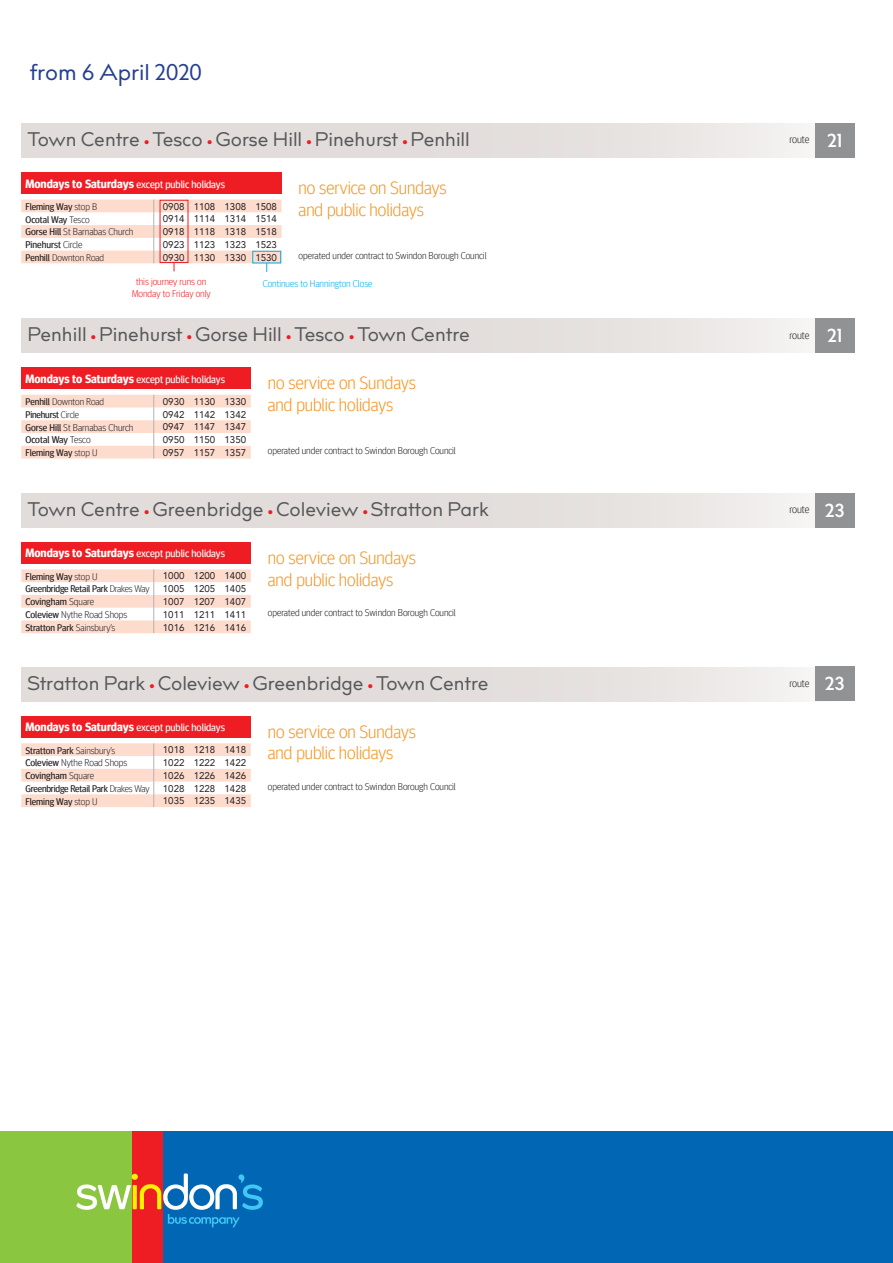
<style>
.page{position:relative;width:893px;height:1263px;background:#fff}
.page>*{position:absolute;margin:0;border:0;box-sizing:border-box;transform-origin:0 0}
.t1{font:22.5px "billcorpm 3";color:#253f8e}
.t2{font:19.5px "billcorpm 3";color:#57585a}
.t3{font:600 18.6px "billcorpm 3";color:#fff}
.t4{font:300 18px/21.6px "Meta Headline";color:#f7931d}
.t5{font:10.5px "Meta Headline";color:#fff}
.t6{font:300 10.5px "Meta Headline";letter-spacing:-.005em;color:#231f20}
.t7{font:300 9.75px "Meta Headline";color:#231f20}
.t8{font:9.75px "Avenir LT";color:#231f20}
.t9{font:9.75px "Meta Headline";color:#231f20}
.t10{font:300 9.75px "Meta Headline";color:#ee1d23}
.t11{font:300 9.75px "Meta Headline";color:#00aeef}
.t12{font:9.6px "Meta Headline";letter-spacing:-.01em;color:#231f20}
.t13{font:300 9.6px "Meta Headline";color:#231f20}
.s1{font-size:13.5px;color:#ee1d23}
.s2{font-weight:700;font-size:12px}
.s3{font-weight:300}
.s4{font-weight:400}
.s5{font-family:"billcorpm 3";font-weight:600;font-size:18.6px;color:#fff}
</style>
<div class="page">
<div style="left:21px;top:319px;width:834px;height:34px;background:#e2ddda"></div>
<div style="left:815px;top:319px;width:40px;height:34px;background:#919293"></div>
<div style="left:21px;top:367px;width:230px;height:22px;background:#ee1d23"></div>
<svg style="left:21px;top:395px;width:230px;height:63px"></svg>
<div style="left:21px;top:123px;width:834px;height:34px;background:#e2ddda"></div>
<div style="left:815px;top:123px;width:40px;height:34px;background:#919293"></div>
<div style="left:21px;top:172px;width:261px;height:21px;background:#ee1d23"></div>
<svg style="left:21px;top:200px;width:261px;height:72px"></svg>
<div style="left:21px;top:493px;width:834px;height:34px;background:#e2ddda"></div>
<div style="left:21px;top:542px;width:230px;height:21px;background:#ee1d23"></div>
<svg style="left:21px;top:569px;width:230px;height:64px"></svg>
<div style="left:815px;top:493px;width:40px;height:34px;background:#919293"></div>
<div style="left:21px;top:667px;width:834px;height:34px;background:#e2ddda"></div>
<div style="left:21px;top:716px;width:230px;height:21px;background:#ee1d23"></div>
<svg style="left:21px;top:743px;width:230px;height:64px"></svg>
<div style="left:1px;top:1131px;width:892px;height:132px;background:#0166b3"></div>
<div style="left:131px;top:1131px;width:31px;height:132px;background:#ee1d23"></div>
<div style="left:0;top:1131px;width:131px;height:132px;background:#8bc640"></div>
<svg style="left:76px;top:1173px;width:187px;height:54px"></svg>
<div style="left:815px;top:666px;width:40px;height:35px;background:#919293"></div>
<h1 class="t1" style="left:30px;top:56px;width:174px">from 6 April 2020</h1>
<h2 class="t2" style="left:27px;top:125px;width:444px">Town Centre <span class="s1">•</span> Tesco <span class="s1">•</span> Gorse Hill <span class="s1">•</span> Pinehurst <span class="s1">•</span> Penhill</h2>
<h3 class="t3" style="left:827px;top:127px;width:17px">21</h3>
<p class="t6" style="left:789px;top:134px;width:22px">route</p>
<p class="t5" style="left:26px;top:178px;width:201px"><span class="s2">Mondays to Saturdays</span> except public holidays</p>
<p class="t12" style="left:26px;top:201px;width:73px">Fleming Way <span class="s3">stop B</span></p>
<p class="t8" style="left:163px;top:201px;width:116px">0908 1108 1308 1508</p>
<p class="t12" style="left:26px;top:214px;width:66px">Ocotal Way <span class="s3">Tesco</span></p>
<p class="t8" style="left:163px;top:213px;width:116px">0914 1114 1314 1514</p>
<p class="t7" style="left:26px;top:226px;width:109px"><span class="s4">Gorse Hill</span> St Barnabas Church</p>
<p class="t8" style="left:163px;top:226px;width:116px">0918 1118 1318 1518</p>
<p class="t9" style="left:26px;top:239px;width:58px">Pinehurst <span class="s3">Circle</span></p>
<p class="t8" style="left:163px;top:239px;width:116px">0923 1123 1323 1523</p>
<p class="t13" style="left:26px;top:252px;width:80px"><span class="s4">Penhill</span> Downton Road</p>
<p class="t8" style="left:163px;top:252px;width:116px">0930 1130 1330 1530</p>
<h3 class="t4" style="left:299px;top:177px;width:150px">no service on Sundays and public holidays</h3>
<p class="t7" style="left:299px;top:250px;width:189px">operated under contract to Swindon Borough Council</p>
<p class="t10" style="left:136px;top:276px;width:72px">this journey runs on</p>
<p class="t11" style="left:263px;top:278px;width:111px">Continues to Hannington Close</p>
<p class="t10" style="left:132px;top:288px;width:80px">Monday to Friday only</p>
<h2 class="t2" style="left:27px;top:320px;width:444px">Penhill <span class="s1">•</span> Pinehurst <span class="s1">•</span> Gorse Hill <span class="s1">•</span> Tesco <span class="s1">•</span> Town Centre</h2>
<h3 class="t3" style="left:827px;top:322px;width:17px">21</h3>
<p class="t6" style="left:789px;top:329px;width:22px">route</p>
<p class="t5" style="left:26px;top:373px;width:201px"><span class="s2">Mondays to Saturdays</span> except public holidays</p>
<p class="t13" style="left:26px;top:396px;width:80px"><span class="s4">Penhill</span> Downton Road</p>
<p class="t8" style="left:163px;top:396px;width:85px">0930 1130 1330</p>
<p class="t12" style="left:26px;top:409px;width:55px">Pinehurst <span class="s3">Circle</span></p>
<p class="t8" style="left:163px;top:408px;width:85px">0942 1142 1342</p>
<p class="t7" style="left:26px;top:421px;width:109px"><span class="s4">Gorse Hill</span> St Barnabas Church</p>
<p class="t8" style="left:163px;top:421px;width:85px">0947 1147 1347</p>
<p class="t9" style="left:26px;top:434px;width:67px">Ocotal Way <span class="s3">Tesco</span></p>
<p class="t8" style="left:163px;top:434px;width:85px">0950 1150 1350</p>
<p class="t12" style="left:26px;top:447px;width:73px">Fleming Way <span class="s3">stop U</span></p>
<p class="t8" style="left:163px;top:447px;width:85px">0957 1157 1357</p>
<h3 class="t4" style="left:268px;top:372px;width:150px">no service on Sundays and public holidays</h3>
<p class="t7" style="left:268px;top:445px;width:189px">operated under contract to Swindon Borough Council</p>
<h2 class="t2" style="left:27px;top:495px;width:463px">Town Centre <span class="s1">•</span> Greenbridge <span class="s1">•</span> Coleview <span class="s1">•</span> Stratton Park</h2>
<p class="t5" style="left:26px;top:548px;width:201px"><span class="s2">Mondays to Saturdays</span> except public holidays</p>
<p class="t12" style="left:26px;top:571px;width:73px">Fleming Way <span class="s3">stop U</span></p>
<p class="t8" style="left:163px;top:570px;width:85px">1000 1200 1400</p>
<p class="t12" style="left:26px;top:583px;width:125px">Greenbridge Retail Park <span class="s3">Drakes Way</span></p>
<p class="t8" style="left:163px;top:583px;width:85px">1005 1205 1405</p>
<p class="t9" style="left:26px;top:596px;width:70px">Covingham <span class="s3">Square</span></p>
<p class="t8" style="left:163px;top:596px;width:85px">1007 1207 1407</p>
<p class="t7" style="left:26px;top:609px;width:103px"><span class="s4">Coleview</span> Nythe Road Shops</p>
<p class="t8" style="left:163px;top:609px;width:85px">1011 1211 1411</p>
<p class="t12" style="left:26px;top:622px;width:91px">Stratton Park <span class="s3">Sainsbury’s</span></p>
<p class="t8" style="left:163px;top:621px;width:85px">1016 1216 1416</p>
<h3 class="t4" style="left:268px;top:547px;width:150px">no service on Sundays and public holidays</h3>
<p class="t7" style="left:268px;top:607px;width:189px">operated under contract to Swindon Borough Council</p>
<p class="t6" style="left:789px;top:503px;width:57px">route <span class="s5">23</span></p>
<h2 class="t2" style="left:27px;top:669px;width:463px">Stratton Park <span class="s1">•</span> Coleview <span class="s1">•</span> Greenbridge <span class="s1">•</span> Town Centre</h2>
<p class="t6" style="left:789px;top:677px;width:22px">route</p>
<p class="t5" style="left:26px;top:722px;width:201px"><span class="s2">Mondays to Saturdays</span> except public holidays</p>
<p class="t12" style="left:26px;top:744px;width:91px">Stratton Park <span class="s3">Sainsbury’s</span></p>
<p class="t8" style="left:163px;top:744px;width:85px">1018 1218 1418</p>
<p class="t7" style="left:26px;top:757px;width:103px"><span class="s4">Coleview</span> Nythe Road Shops</p>
<p class="t8" style="left:163px;top:757px;width:85px">1022 1222 1422</p>
<p class="t9" style="left:26px;top:770px;width:70px">Covingham <span class="s3">Square</span></p>
<p class="t8" style="left:163px;top:770px;width:85px">1026 1226 1426</p>
<p class="t12" style="left:26px;top:783px;width:125px">Greenbridge Retail Park <span class="s3">Drakes Way</span></p>
<p class="t8" style="left:163px;top:783px;width:85px">1028 1228 1428</p>
<p class="t12" style="left:26px;top:796px;width:73px">Fleming Way <span class="s3">stop U</span></p>
<p class="t8" style="left:163px;top:795px;width:85px">1035 1235 1435</p>
<h3 class="t4" style="left:268px;top:720px;width:150px">no service on Sundays and public holidays</h3>
<p class="t7" style="left:268px;top:781px;width:189px">operated under contract to Swindon Borough Council</p>
<h3 class="t3" style="left:825px;top:670px;width:21px">23</h3>
</div>
